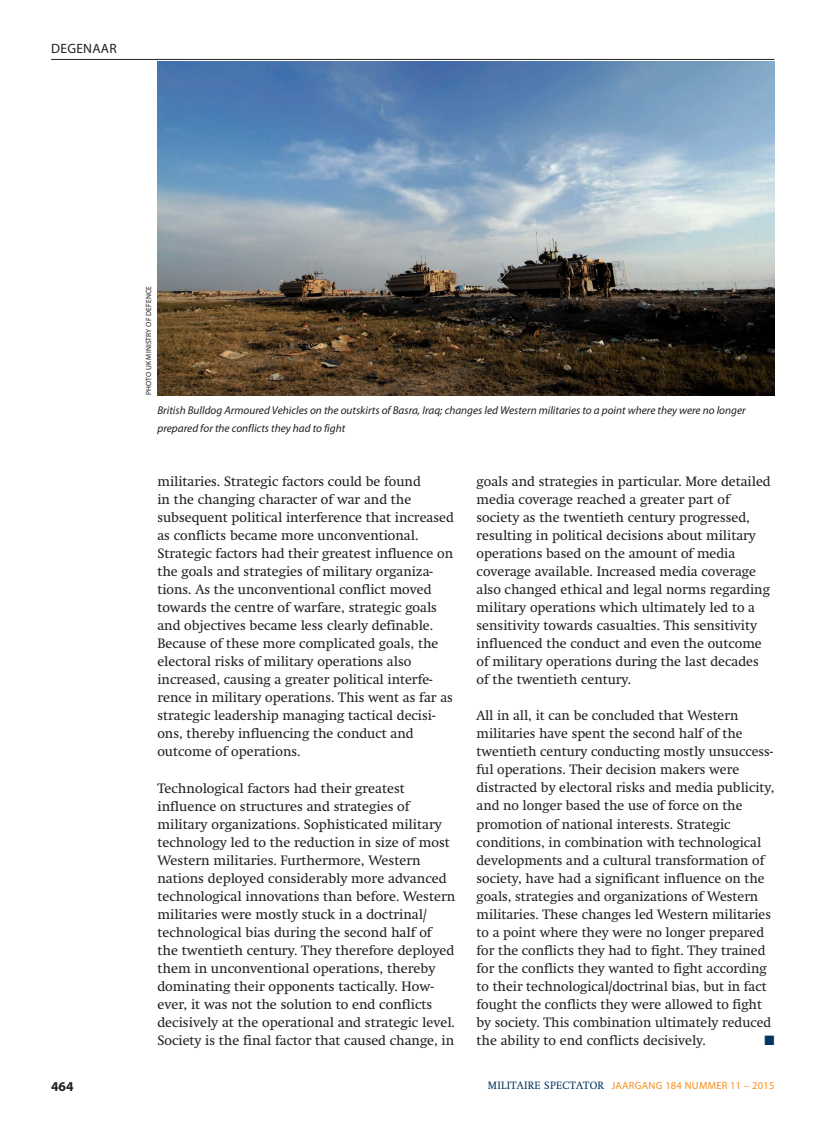
<style>
.page{position:relative;width:817px;height:1136px;background:#fff}
.page>*{position:absolute;margin:0;border:0;box-sizing:border-box;transform-origin:0 0}
.t1{font:13.5px/18px "Swift";color:#231f20}
.t2{font:13.5px "Myriad Pro";color:#231f20}
.t3{font:700 13.5px "Myriad Pro";color:#231f20}
.t4{font:13.5px "Zapf Dingbats";color:#003562}
.t5{font:italic 11.25px/18px "Myriad Pro";color:#231f20}
.t6{font:10.5px "Myriad Pro";letter-spacing:.025em;color:#f68f1e}
.t7{font:7.5px "Myriad Pro";letter-spacing:.02em;color:#231f20}
.s1{font-family:"Swift";color:#003562}
</style>
<div class="page">
<hr style="left:51px;top:59px;width:723px;height:1px;background:#231f20">
<img style="left:157px;top:61px;width:617px;height:334px">
<p class="t2" style="left:51px;top:41px;width:19px">DEGENAAR</p>
<p class="t7" style="left:144px;top:395px;width:110px;rotate:-90deg">PHOTO UK MINISTRY OF DEFENCE</p>
<p class="t5" style="left:157px;top:401px;width:589px">British Bulldog Armoured Vehicles on the outskirts of Basra, Iraq; changes led Western militaries to a point where they were no longer prepared for the conflicts they had to fight</p>
<p class="t1" style="left:157px;top:472px;width:298px">militaries. Strategic factors could be found<br>in the changing character of war and the subsequent political interference that increased as conflicts became more unconventional.<br>Strategic factors had their greatest influence on the goals and strategies of military organiza&shy;tions. As the unconventional conflict moved towards the centre of warfare, strategic goals and objectives became less clearly definable.<br>Because of these more complicated goals, the electoral risks of military operations also increased, causing a greater political interfe&shy;rence in military operations. This went as far as strategic leadership managing tactical decisi&shy;ons, thereby influencing the conduct and outcome of operations.</p>
<p class="t1" style="left:157px;top:778px;width:299px">Technological factors had their greatest influence on structures and strategies of military organizations. Sophisticated military technology led to the reduction in size of most Western militaries. Furthermore, Western nations deployed considerably more advanced technological innovations than before. Western militaries were mostly stuck in a doctrinal/ technological bias during the second half of the twentieth century. They therefore deployed them in unconventional operations, thereby dominating their opponents tactically. How&shy;ever, it was not the solution to end conflicts decisively at the operational and strategic level.<br>Society is the final factor that caused change, in</p>
<p class="t1" style="left:476px;top:472px;width:295px">goals and strategies in particular. More detailed media coverage reached a greater part of society as the twentieth century progressed, resulting in political decisions about military operations based on the amount of media coverage available. Increased media coverage also changed ethical and legal norms regarding military operations which ultimately led to a sensitivity towards casualties. This sensitivity influenced the conduct and even the outcome of military operations during the last decades of the twentieth century.</p>
<p class="t1" style="left:476px;top:706px;width:299px">All in all, it can be concluded that Western militaries have spent the second half of the twentieth century conducting mostly unsuccess&shy;ful operations. Their decision makers were distracted by electoral risks and media publicity, and no longer based the use of force on the promotion of national interests. Strategic conditions, in combination with technological developments and a cultural transformation of society, have had a significant influence on the goals, strategies and organizations of Western militaries. These changes led Western militaries to a point where they were no longer prepared for the conflicts they had to fight. They trained for the conflicts they wanted to fight according to their technological/doctrinal bias, but in fact fought the conflicts they were allowed to fight by society. This combination ultimately reduced the ability to end conflicts decisively.</p>
<p class="t4" style="left:764px;top:1033px;width:12px">■</p>
<p class="t3" style="left:51px;top:1078px;width:24px">464</p>
<p class="t6" style="left:488px;top:1079px;width:288px"><span class="s1">MILITAIRE SPECTATOR</span> JAARGANG 184 NUMMER 11 – 2015</p>
</div>
